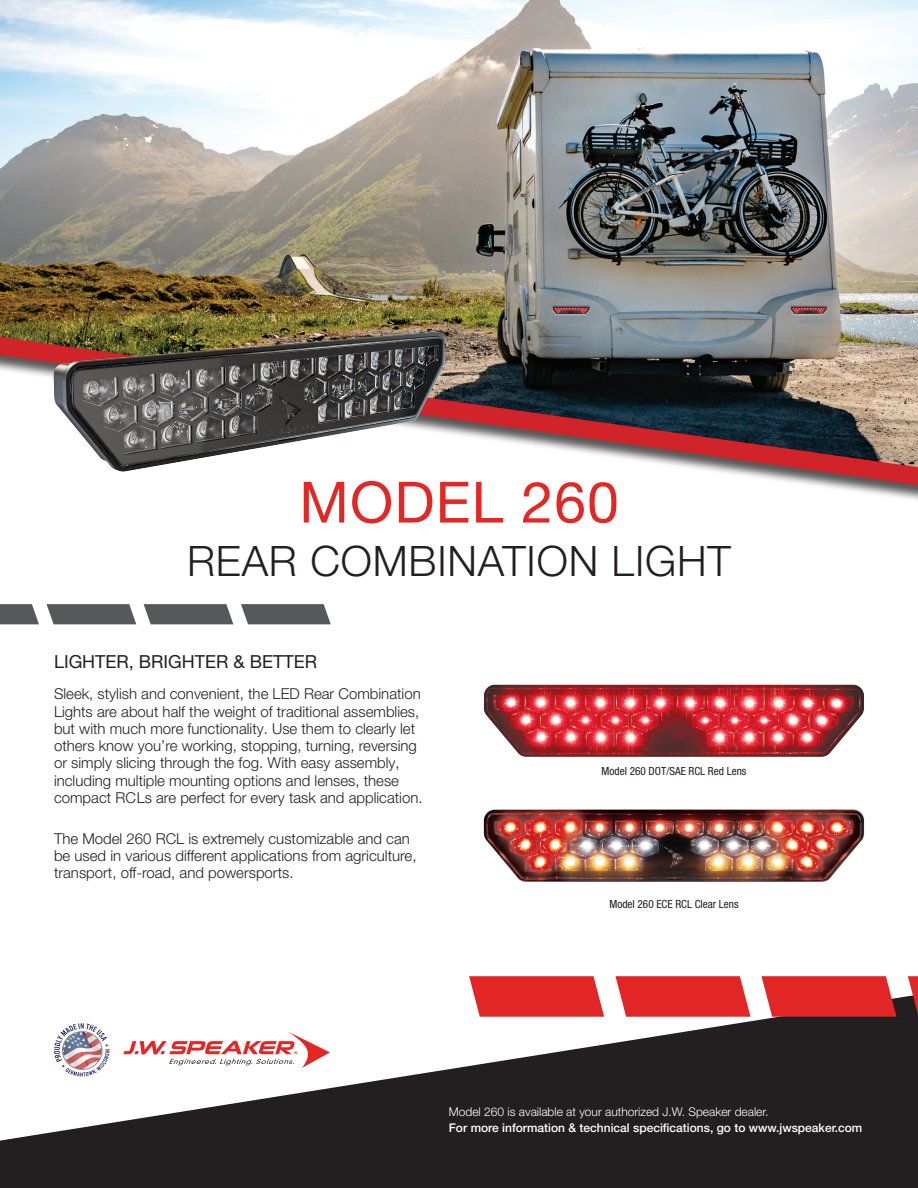
<style>
.page{position:relative;width:918px;height:1188px;background:#fff}
.page>*{position:absolute;margin:0;border:0;box-sizing:border-box;transform-origin:0 0}
.Name_of_Light{font:57px "Helvetica Neue LT Pro";letter-spacing:.02em;color:#e42625}
.Tagline{font:300 42px "Helvetica Neue LT Pro";letter-spacing:.02em;color:#231f20}
.Section_Header_-_Front_Page{font:18px "Helvetica Neue LT Pro";color:#231f20}
.Body_Copy_-_Front_Page{font:300 15px/17.2px "Helvetica Neue LT Pro";color:#231f20}
.Body_Copy_-_Back_Page{font:300 15px/17.2px "Helvetica Neue LT Pro";color:#231f20}
.Footer_URL{font:500 12px "Helvetica Neue LT Pro";color:#fff}
.t1{font:300 12px "Helvetica Neue LT Pro";color:#fff}
.Short_Image_Description{font:condensed 11.25px "Helvetica Neue LT Pro";color:#231f20}
</style>
<div class="page">
<svg style="left:0;top:996px;width:918px;height:192px;fill:#231f20"></svg>
<img style="left:0;top:0;width:918px;height:322px">
<svg style="left:0;top:322px;width:918px;height:178px"></svg>
<img style="left:16px;top:263px;width:484px;height:237px">
<svg style="left:123px;top:1032px;width:207px;height:36px"></svg>
<svg style="left:54px;top:1023px;width:56px;height:54px"></svg>
<div style="left:62px;top:1031px;width:40px;height:39px;border:1px solid #939598;border-radius:50%"></div>
<svg style="left:144px;top:604px;width:89px;height:20px;background:#636466"></svg>
<svg style="left:0;top:604px;width:39px;height:20px"></svg>
<svg style="left:241px;top:604px;width:90px;height:20px;background:#656668"></svg>
<svg style="left:47px;top:604px;width:89px;height:20px;background:#636466"></svg>
<svg style="left:762px;top:976px;width:135px;height:41px;background:#e13535"></svg>
<svg style="left:469px;top:976px;width:135px;height:41px;background:#e43838"></svg>
<svg style="left:908px;top:976px;width:10px;height:39px"></svg>
<svg style="left:615px;top:976px;width:135px;height:41px;background:#e43838"></svg>
<img style="left:483px;top:809px;width:382px;height:73px">
<img style="left:484px;top:684px;width:380px;height:73px">
<p class="Name_of_Light" style="left:299px;top:467px;width:321px">MODEL 260</p>
<p class="Tagline" style="left:187px;top:535px;width:545px">REAR COMBINATION LIGHT</p>
<p class="Section_Header_-_Front_Page" style="left:54px;top:650px;width:265px">LIGHTER, BRIGHTER &amp; BETTER</p>
<p class="Body_Copy_-_Front_Page" style="left:54px;top:685px;width:370px">Sleek, stylish and convenient, the LED Rear Combination Lights are about half the weight of traditional assemblies, but with much more functionality. Use them to clearly let others know you’re working, stopping, turning, reversing or simply slicing through the fog. With easy assembly, including multiple mounting options and lenses, these compact RCLs are perfect for every task and application.</p>
<p class="Body_Copy_-_Back_Page" style="left:54px;top:830px;width:364px">The Model 260 RCL is extremely customizable and can be used in various different applications from agriculture, transport, off-road, and powersports.</p>
<p class="Short_Image_Description" style="left:602px;top:765px;width:146px">Model 260 DOT/SAE RCL Red Lens</p>
<p class="Short_Image_Description" style="left:609px;top:897px;width:131px">Model 260 ECE RCL Clear Lens</p>
<p class="t1" style="left:449px;top:1104px;width:321px">Model 260 is available at your authorized J.W. Speaker dealer.</p>
<p class="Footer_URL" style="left:449px;top:1121px;width:415px">For more information &amp; technical specifications, go to www.jwspeaker.com</p>
</div>
